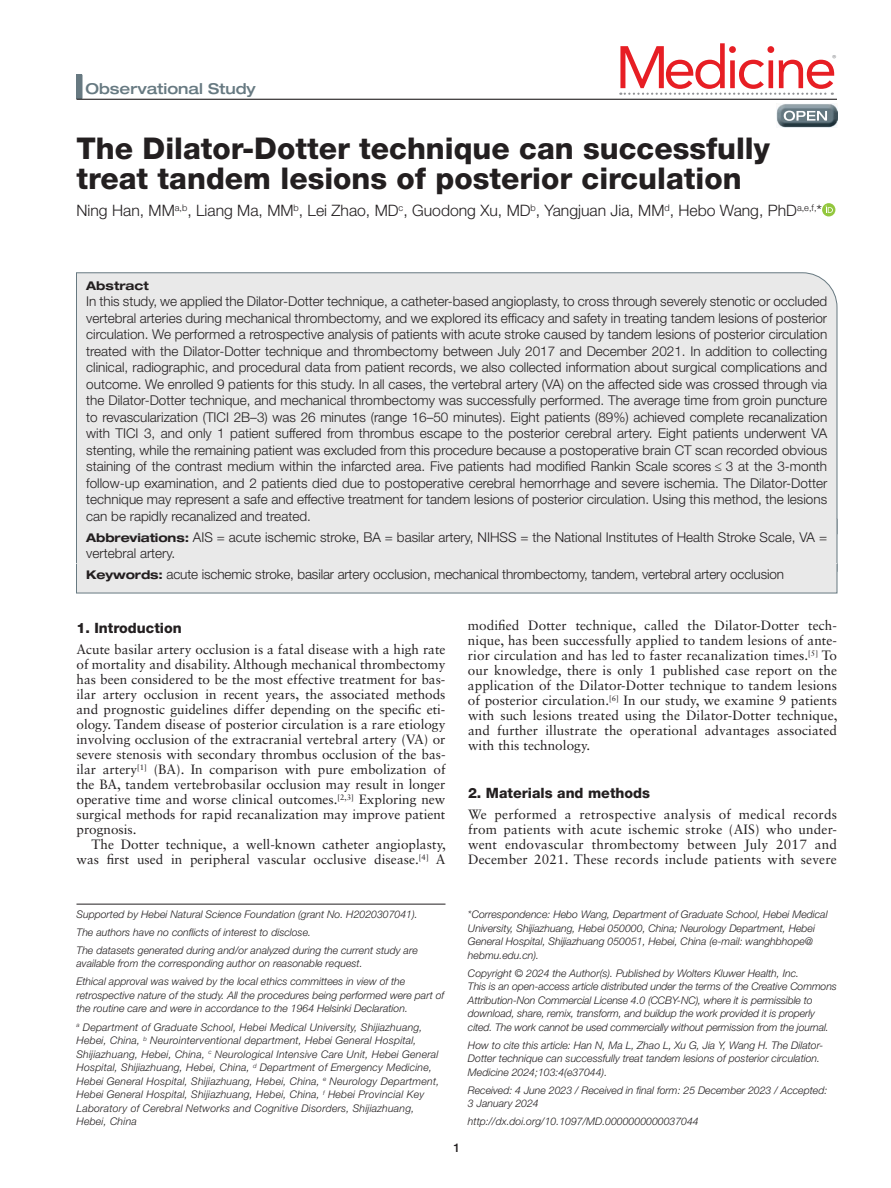
<style>
.page{position:relative;width:891px;height:1188px;background:#fff}
.page>*{position:absolute;margin:0;border:0;box-sizing:border-box;transform-origin:0 0}
.t1{font:59.4px "Avenir";letter-spacing:-.06em;color:#e71e24}
.t2{font:800 30px/30px "Helvetica Neue LT Std";color:#231f20}
.t3{font:300 15.75px "Helvetica Neue LT Std";color:#231f20}
.t4{font:500 expanded 15px "Helvetica Neue LT Std";color:#667981}
.t5{font:800 14.25px "Helvetica Neue LT Std";color:#231f20}
.t6{font:300 13.5px/16.5px "Helvetica Neue LT Std";color:#231f20;text-align:justify}
.t7{font:13.5px/15px "Sabon LT Std";letter-spacing:.005em;color:#231f20;text-align:justify}
.t8{font:700 expanded 12px "Helvetica Neue LT Std";color:#231f20}
.t9{font:500 12px "Helvetica Neue LT Std";color:#231f20}
.t10{font:italic 300 10.5px/13.5px "Helvetica Neue LT Std";color:#231f20}
.t11{font:italic 300 10.5px/13.5px "Helvetica Neue LT Std";letter-spacing:.02em;color:#231f20}
.t12{font:500 10.35px "Akzidenz Grotesk BE";color:#909295}
.s1{font-weight:700;font-stretch:expanded;font-size:12px}
</style>
<div class="page">
<div style="left:76px;top:74px;width:6px;height:25px;background:#677981"></div>
<hr style="left:76px;top:99px;width:761px;height:1px;background:#231f20">
<img style="left:776px;top:104px;width:61px;height:24px">
<svg style="left:784px;top:111px;width:43px;height:10px"></svg>
<svg style="left:620px;top:93px;width:213px;height:2px"></svg>
<div style="left:76px;top:272px;width:762px;height:263px;background:#e9e9e9"></div>
<div style="left:76px;top:519px;width:761px;height:54px;background:#e9e9e9"></div>
<div style="left:76px;top:564px;width:761px;height:29px;background:#e9e9e9"></div>
<div style="left:822px;top:203px;width:13px;height:13px;background:#93c73e;border-radius:50%"></div>
<svg style="left:826px;top:206px;width:7px;height:7px"></svg>
<hr style="left:76px;top:904px;width:370px;height:1px;background:#231f20">
<p class="t4" style="left:86px;top:80px;width:172px">Observational Study</p>
<h1 class="t1" style="left:615px;top:33px;width:223px">Medicine</h1>
<p class="t12" style="left:832px;top:52px;width:6px">®</p>
<h2 class="t2" style="left:76px;top:134px;width:695px">The Dilator-Dotter technique can successfully treat tandem lesions of posterior circulation</h2>
<p class="t3" style="left:76px;top:201px;width:747px">Ning Han, MM<sup>a,b</sup>, Liang Ma, MM<sup>b</sup>, Lei Zhao, MD<sup>c</sup>, Guodong Xu, MD<sup>b</sup>, Yangjuan Jia, MM<sup>d</sup>, Hebo Wang, PhD<sup>a,e,f,</sup>*</p>
<p class="t8" style="left:86px;top:278px;width:64px">Abstract</p>
<p class="t6" style="left:86px;top:293px;width:743px">In this study, we applied the Dilator-Dotter technique, a catheter-based angioplasty, to cross through severely stenotic or occluded vertebral arteries during mechanical thrombectomy, and we explored its efficacy and safety in treating tandem lesions of posterior circulation. We performed a retrospective analysis of patients with acute stroke caused by tandem lesions of posterior circulation treated with the Dilator-Dotter technique and thrombectomy between July 2017 and December 2021. In addition to collecting clinical, radiographic, and procedural data from patient records, we also collected information about surgical complications and outcome. We enrolled 9 patients for this study. In all cases, the vertebral artery (VA) on the affected side was crossed through via the Dilator-Dotter technique, and mechanical thrombectomy was successfully performed. The average time from groin puncture to revascularization (TICI 2B–3) was 26 minutes (range 16–50 minutes). Eight patients (89%) achieved complete recanalization with TICI 3, and only 1 patient suffered from thrombus escape to the posterior cerebral artery. Eight patients underwent VA stenting, while the remaining patient was excluded from this procedure because a postoperative brain CT scan recorded obvious staining of the contrast medium within the infarcted area. Five patients had modified Rankin Scale scores ≤ 3 at the 3-month follow-up examination, and 2 patients died due to postoperative cerebral hemorrhage and severe ischemia. The Dilator-Dotter technique may represent a safe and effective treatment for tandem lesions of posterior circulation. Using this method, the lesions can be rapidly recanalized and treated.</p>
<p class="t6" style="left:86px;top:529px;width:742px"><span class="s1">Abbreviations:</span> AIS = acute ischemic stroke, BA = basilar artery, NIHSS = the National Institutes of Health Stroke Scale, VA = vertebral artery.</p>
<p class="t6" style="left:86px;top:566px;width:699px"><span class="s1">Keywords:</span> acute ischemic stroke, basilar artery occlusion, mechanical thrombectomy, tandem, vertebral artery occlusion</p>
<p class="t5" style="left:76px;top:620px;width:107px">1. Introduction</p>
<p class="t7" style="left:76px;top:642px;width:371px">Acute basilar artery occlusion is a fatal disease with a high rate of mortality and disability. Although mechanical thrombectomy has been considered to be the most effective treatment for bas&shy;ilar artery occlusion in recent years, the associated methods and prognostic guidelines differ depending on the specific eti&shy;ology. Tandem disease of posterior circulation is a rare etiology involving occlusion of the extracranial vertebral artery (VA) or severe stenosis with secondary thrombus occlusion of the bas&shy;ilar artery<sup>[1]</sup> (BA). In comparison with pure embolization of the BA, tandem vertebrobasilar occlusion may result in longer operative time and worse clinical outcomes.<sup>[2,3]</sup> Exploring new surgical methods for rapid recanalization may improve patient prognosis.</p>
<p class="t7" style="left:76px;top:837px;width:371px;text-align:right">The Dotter technique, a well-known catheter angioplasty, was first used in peripheral vascular occlusive disease.<sup>[4]</sup> A</p>
<p class="t7" style="left:468px;top:618px;width:371px">modified Dotter technique, called the Dilator-Dotter tech&shy;nique, has been successfully applied to tandem lesions of ante&shy;rior circulation and has led to faster recanalization times.<sup>[5]</sup> To our knowledge, there is only 1 published case report on the application of the Dilator-Dotter technique to tandem lesions of posterior circulation.<sup>[6]</sup> In our study, we examine 9 patients with such lesions treated using the Dilator-Dotter technique, and further illustrate the operational advantages associated with this technology.</p>
<p class="t5" style="left:468px;top:785px;width:184px">2. Materials and methods</p>
<p class="t7" style="left:468px;top:807px;width:371px">We performed a retrospective analysis of medical records from patients with acute ischemic stroke (AIS) who under&shy;went endovascular thrombectomy between July 2017 and December 2021. These records include patients with severe</p>
<p class="t10" style="left:76px;top:905px;width:343px;line-height:18px">Supported by Hebei Natural Science Foundation (grant No. H2020307041).<br>The authors have no conflicts of interest to disclose.<br>The datasets generated during and/or analyzed during the current study are</p>
<p class="t10" style="left:76px;top:955px;width:330px;line-height:18px">available from the corresponding author on reasonable request.<br>Ethical approval was waived by the local ethics committees in view of the</p>
<p class="t10" style="left:76px;top:988px;width:369px">retrospective nature of the study. All the procedures being performed were part of the routine care and were in accordance to the 1964 Helsinki Declaration.</p>
<p class="t11" style="left:76px;top:1020px;width:364px"><sup>a</sup> Department of Graduate School, Hebei Medical University, Shijiazhuang, Hebei, China, <sup>b</sup> Neurointerventional department, Hebei General Hospital, Shijiazhuang, Hebei, China, <sup>c</sup> Neurological Intensive Care Unit, Hebei General Hospital, Shijiazhuang, Hebei, China, <sup>d</sup> Department of Emergency Medicine, Hebei General Hospital, Shijiazhuang, Hebei, China, <sup>e</sup> Neurology Department, Hebei General Hospital, Shijiazhuang, Hebei, China, <sup>f</sup> Hebei Provincial Key Laboratory of Cerebral Networks and Cognitive Disorders, Shijiazhuang, Hebei, China</p>
<p class="t9" style="left:453px;top:1140px;width:8px">1</p>
<p class="t10" style="left:468px;top:907px;width:361px">*Correspondence: Hebo Wang, Department of Graduate School, Hebei Medical University, Shijiazhuang, Hebei 050000, China; Neurology Department, Hebei General Hospital, Shijiazhuang 050051, Hebei, China (e-mail: wanghbhope@ hebmu.edu.cn).</p>
<p class="t10" style="left:468px;top:966px;width:370px">Copyright © 2024 the Author(s). Published by Wolters Kluwer Health, Inc.<br>This is an open-access article distributed under the terms of the Creative Commons Attribution-Non Commercial License 4.0 (CCBY-NC), where it is permissible to download, share, remix, transform, and buildup the work provided it is properly cited. The work cannot be used commercially without permission from the journal.</p>
<p class="t10" style="left:468px;top:1038px;width:357px">How to cite this article: Han N, Ma L, Zhao L, Xu G, Jia Y, Wang H. The Dilator-<br>Dotter technique can successfully treat tandem lesions of posterior circulation.<br>Medicine 2024;103:4(e37044).</p>
<p class="t10" style="left:468px;top:1083px;width:361px">Received: 4 June 2023 / Received in final form: 25 December 2023 / Accepted:<br>3 January 2024</p>
<p class="t10" style="left:468px;top:1114px;width:232px">http://dx.doi.org/10.1097/MD.0000000000037044</p>
</div>
